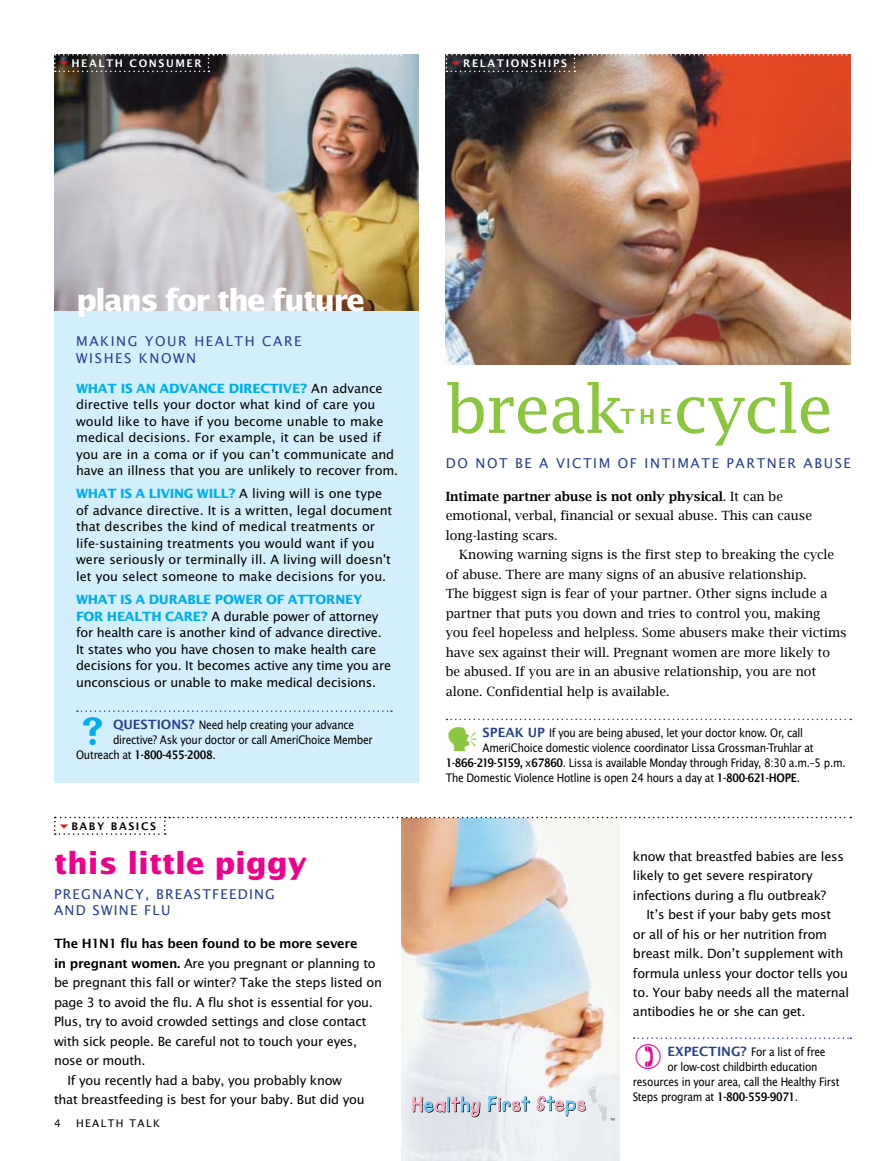
<style>
.page{position:relative;width:878px;height:1161px;background:#fff}
.page>*{position:absolute;margin:0;border:0;box-sizing:border-box;transform-origin:0 0}
.t1{font:66px "Lucida Fax";letter-spacing:-.035em;color:#8cc63f}
.t2{font:700 30px "Lucida Sans";color:#fff}
.t3{font:700 30px "Lucida Sans";color:#ec008c}
.t4{font:600 21px "Lucida Sans";color:#8cc63f}
.t5{font:13.5px/16.2px "Lucida Sans";letter-spacing:.12em;color:#25408f}
.t6{font:12.75px/19.5px "Lucida Sans";letter-spacing:-.02em;color:#000}
.t7{font:12.75px/19.5px "Lucida Bright";color:#000}
.t8{font:12.75px/16.5px "Lucida Sans";color:#000}
.t9{font:12.75px/15px "Lucida Sans Nar EF";letter-spacing:-.02em;color:#000}
.t10{font:600 12.75px "Lucida Sans";letter-spacing:-.02em;color:#000}
.t11{font:12.75px "Lucida Sans Nar EF Dem Bol";letter-spacing:-.02em;color:#000}
.t12{font:600 12.75px "Lucida Sans";color:#25408f}
.t13{font:600 10.5px "Lucida Sans";letter-spacing:.15em;color:#fff}
.t14{font:10.5px "Lucida Sans";color:#000}
.t15{font:600 10.5px "Lucida Sans";color:#000}
.s1{font-weight:700;color:#00aeef}
.s2{color:#00aeef}
.s3{font-family:"Lucida Sans";font-weight:600;color:#25408f}
.s4{font-family:"Lucida Sans Nar EF"}
.s5{font-weight:600}
.s6{font-family:"Lucida Sans Nar EF Dem Bol"}
</style>
<div class="page">
<div style="left:54px;top:54px;width:364px;height:729px;background:#d4effc"></div>
<img style="left:54px;top:54px;width:364px;height:257px">
<img style="left:401px;top:835px;width:218px;height:326px">
<svg style="left:446px;top:719px;width:405px;height:1px"></svg>
<svg style="left:77px;top:710px;width:315px;height:2px"></svg>
<img style="left:446px;top:72px;width:404px;height:292px">
<svg style="left:412px;top:1086px;width:68px;height:40px;background:#d1d2db"></svg>
<svg style="left:488px;top:1087px;width:42px;height:41px"></svg>
<svg style="left:536px;top:1086px;width:78px;height:42px"></svg>
<svg style="left:54px;top:54px;width:347px;height:18px;background:#76797c"></svg>
<img style="left:446px;top:54px;width:405px;height:18px">
<svg style="left:54px;top:817px;width:797px;height:18px"></svg>
<svg style="left:633px;top:1037px;width:218px;height:2px"></svg>
<p class="t13" style="left:71px;top:57px;width:132px">H ea lth consum er</p>
<p class="t13" style="left:463px;top:57px;width:104px">Rela tionships</p>
<h2 class="t2" style="left:76px;top:283px;width:290px">PLANS FOR THE FUTURE</h2>
<p class="t5" style="left:76px;top:333px;width:227px">MAKING YOUR HEALTH CARE<br>WISHES KNOWN</p>
<p class="t8" style="left:76px;top:379px;width:323px"><span class="s1">WHAT IS AN ADVANCE DIRECTIVE?</span> An advance directive tells your doctor what kind of care you would like to have if you become unable to make medical decisions. For example, it can be used if you are in a coma or if you can’t communicate and have an illness that you are unlikely to recover from.</p>
<p class="t8" style="left:76px;top:485px;width:318px"><span class="s1">WHAT IS A LIVING WILL?</span> A living will is one type of advance directive. It is a written, legal document that describes the kind of medical treatments or life-sustaining treatments you would want if you were seriously or terminally ill. A living will doesn't let you select someone to make decisions for you.</p>
<p class="t6" style="left:76px;top:591px;width:316px;line-height:16.5px"><span class="s1">WHAT IS A DURABLE POWER OF ATTORNEY FOR HEALTH CARE?</span> A durable power of attorney for health care is another kind of advance directive.<br>It states who you have chosen to make health care decisions for you. It becomes active any time you are unconscious or unable to make medical decisions.</p>
<p class="t12" style="left:76px;top:716px;width:81px"><span class="s2">▲</span>QUESTION</p>
<p class="t9" style="left:113px;top:717px;width:261px;text-indent:68px"><span class="s3">S?</span> Need help creating your advance directive? Ask your doctor or call AmeriChoice Member</p>
<p class="t11" style="left:76px;top:748px;width:141px"><span class="s4">Outreach at</span> 1-800-455-2008<span class="s4">.</span></p>
<p class="t15" style="left:71px;top:820px;width:26px">BABY</p>
<p class="t15" style="left:111px;top:820px;width:47px">BASIC S</p>
<h2 class="t3" style="left:54px;top:846px;width:255px">THIS LITTLE PIGGY</h2>
<p class="t5" style="left:54px;top:886px;width:20px">Pregnancy</p>
<p class="t5" style="left:145px;top:886px;width:30px">, Breastfeeding</p>
<p class="t5" style="left:54px;top:902px;width:12px">and</p>
<p class="t5" style="left:93px;top:902px;width:10px">swine</p>
<p class="t5" style="left:144px;top:902px;width:25px">flu</p>
<p class="t10" style="left:54px;top:936px;width:305px">The H 1N 1 flu has been found to be more severe</p>
<p class="t6" style="left:54px;top:953px;width:323px"><span class="s5">in pregnant women.</span> Are you pregnant or planning to</p>
<p class="t6" style="left:54px;top:973px;width:329px">be pregnant this fall or winter? Take the steps listed on</p>
<p class="t6" style="left:54px;top:992px;width:320px">page 3 to avoid the flu. A flu shot is essential for you.</p>
<p class="t6" style="left:54px;top:1012px;width:314px">Plus, try to avoid crowded settings and close contact</p>
<p class="t6" style="left:54px;top:1031px;width:304px">with sick people. Be careful not to touch your eyes,</p>
<p class="t6" style="left:54px;top:1051px;width:93px">nose or mouth.</p>
<p class="t6" style="left:68px;top:1070px;width:276px">If you recently had a baby, you probably know</p>
<p class="t6" style="left:54px;top:1090px;width:312px">that breastfeeding is best for your baby. But did you</p>
<p class="t14" style="left:54px;top:1117px;width:8px">4</p>
<p class="t14" style="left:76px;top:1117px;width:9px">hea</p>
<p class="t14" style="left:101px;top:1117px;width:16px">lth</p>
<p class="t14" style="left:130px;top:1117px;width:31px">talk</p>
<h1 class="t1" style="left:446px;top:371px;width:180px">break</h1>
<h1 class="t1" style="left:673px;top:371px;width:162px">cycle</h1>
<h3 class="t4" style="left:620px;top:404px;width:53px">the</h3>
<p class="t5" style="left:446px;top:455px;width:183px">DO NOT BE A VICTIM of</p>
<p class="t5" style="left:644px;top:455px;width:208px">INTIMATE PARTNER ABUSE</p>
<p class="t7" style="left:446px;top:486px;width:368px"><span class="s5">Intimate partner abuse is not only physical</span>. It can be emotional, verbal, financial or sexual abuse. This can cause long-lasting scars.</p>
<p class="t7" style="left:446px;top:545px;width:402px;text-indent:13px">Knowing warning signs is the first step to breaking the cycle of abuse. There are many signs of an abusive relationship.<br>The biggest sign is fear of your partner. Other signs include a partner that puts you down and tries to control you, making<br>you feel hopeless and helpless. Some abusers make their victims have sex against their will. Pregnant women are more likely to be abused. If you are in an abusive relationship, you are not alone. Confidential help is available.</p>
<p class="t9" style="left:482px;top:725px;width:322px"><span class="s3">SPEAK UP</span> If you are being abused, let your doctor know. Or, call</p>
<p class="t9" style="left:482px;top:740px;width:333px">AmeriChoice domestic violence coordinator Lissa Grossman-Truhlar at</p>
<p class="t9" style="left:445px;top:755px;width:401px"><span class="s6">1-866-219-5159,</span> x<span class="s6">67860</span>. Lissa is available Monday through Friday, 8:30 a.m.–5 p.m.</p>
<p class="t9" style="left:445px;top:770px;width:356px">The Domestic Violence Hotline is open 24 hours a day at <span class="s6">1-800-621-HOPE</span>.</p>
<p class="t6" style="left:633px;top:846px;width:212px">know that breastfed babies are less likely to get severe respiratory infections during a flu outbreak?</p>
<p class="t6" style="left:633px;top:904px;width:217px;text-indent:14px">It’s best if your baby gets most<br>or all of his or her nutrition from breast milk. Don’t supplement with formula unless your doctor tells you to. Your baby needs all the maternal antibodies he or she can get.</p>
<p class="t12" style="left:667px;top:1043px;width:25px">EXPECTIN</p>
<p class="t9" style="left:731px;top:1044px;width:96px"><span class="s3">G?</span> For a list of free</p>
<p class="t9" style="left:667px;top:1059px;width:151px">or low-cost childbirth education</p>
<p class="t9" style="left:633px;top:1074px;width:208px">resources in your area, call the Healthy First</p>
<p class="t9" style="left:633px;top:1089px;width:166px">Steps program at <span class="s6">1-800-559-9071</span>.</p>
</div>
